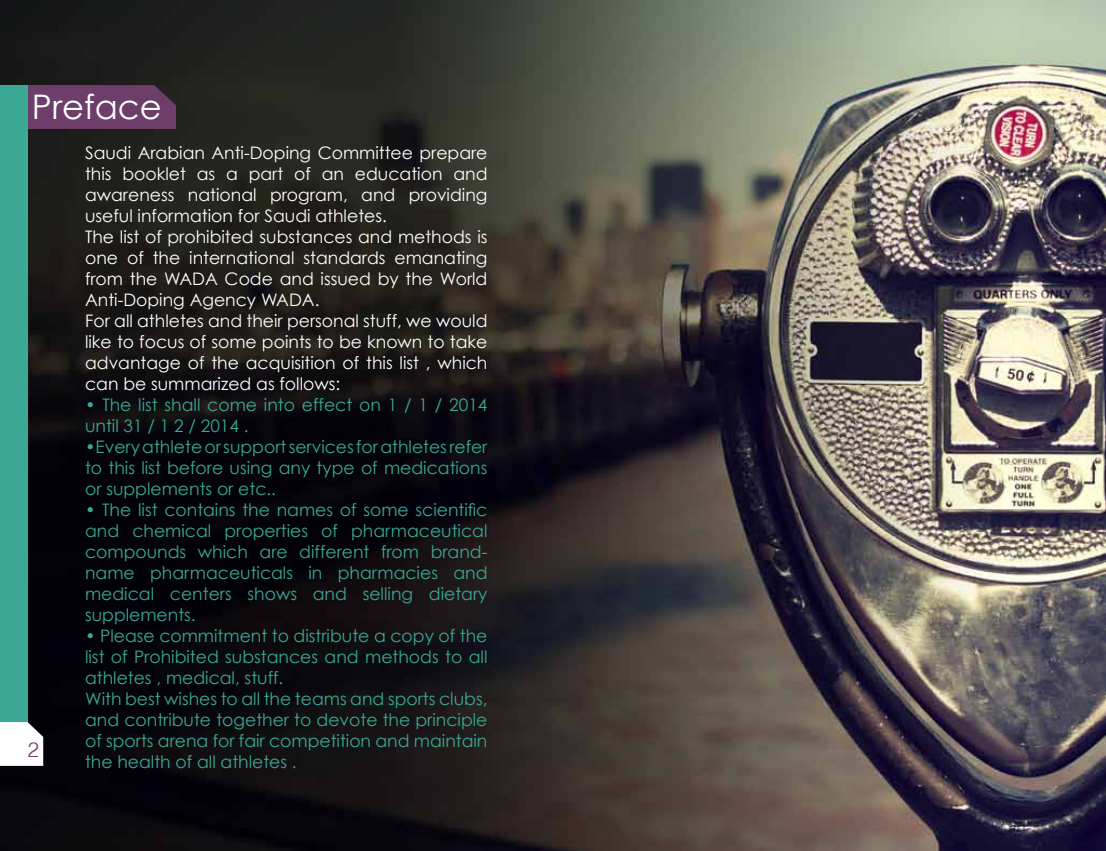
<style>
.page{position:relative;width:1106px;height:851px;background:#fff}
.page>*{position:absolute;margin:0;border:0;box-sizing:border-box;transform-origin:0 0}
.t1{font:33.9px "Century Gothic";color:#fff}
.t2{font:300 20.85px "Helvetica";color:#6c3e69}
.t3{font:17.25px/21px "Century Gothic";color:#3aa995}
.t4{font:17.25px/21px "Century Gothic";color:#fff;text-align:right}
</style>
<div class="page">
<img style="left:0;top:0;width:1106px;height:850px">
<svg style="left:0;top:722px;width:43px;height:43px"></svg>
<div style="left:28px;top:85px;width:148px;height:44px;background:#6c3e69"></div>
<div style="left:0;top:85px;width:28px;height:637px;background:#3ba994"></div>
<h1 class="t1" style="left:32px;top:86px;width:131px">Preface</h1>
<p class="t4" style="left:85px;top:142px;width:404px">Saudi Arabian Anti-Doping Committee prepare and</p>
<p class="t4" style="left:85px;top:163px;width:28px">this</p>
<p class="t4" style="left:294px;top:163px;width:18px">of</p>
<p class="t4" style="left:355px;top:163px;width:89px">education</p>
<p class="t4" style="left:122px;top:163px;width:65px">booklet</p>
<p class="t4" style="left:249px;top:163px;width:36px">part</p>
<p class="t4" style="left:197px;top:163px;width:20px">as</p>
<p class="t4" style="left:226px;top:163px;width:13px">a</p>
<p class="t4" style="left:322px;top:163px;width:24px">an</p>
<p class="t4" style="left:188px;top:184px;width:70px">national</p>
<p class="t4" style="left:409px;top:184px;width:80px">providing</p>
<p class="t4" style="left:361px;top:184px;width:36px">and</p>
<p class="t4" style="left:85px;top:184px;width:91px">awareness</p>
<p class="t4" style="left:85px;top:205px;width:303px">useful information for Saudi athletes.</p>
<p class="t4" style="left:85px;top:226px;width:404px">The list of prohibited substances and methods is</p>
<p class="t4" style="left:394px;top:247px;width:94px">emanating</p>
<p class="t4" style="left:270px;top:184px;width:79px">program,</p>
<p class="t4" style="left:127px;top:247px;width:18px">of</p>
<p class="t4" style="left:189px;top:247px;width:107px">international</p>
<p class="t4" style="left:153px;top:247px;width:29px">the</p>
<p class="t4" style="left:303px;top:247px;width:84px">standards</p>
<p class="t4" style="left:85px;top:247px;width:404px;text-align:left">one<br>from the WADA Code and issued by the World Anti-Doping Agency WADA.<br>For all athletes and their personal stuff, we would like to focus of some points to be known to take advantage of the acquisition of this list , which can be summarized as follows:</p>
<p class="t3" style="left:85px;top:394px;width:404px">• The list shall come into effect on /1/1 2014 until 31 /21/ 2014 .</p>
<p class="t3" style="left:85px;top:436px;width:404px;text-align:justify">•Everyathleteorsupportservicesforathletesrefer to this list before using any type of medications or supplements or etc..</p>
<p class="t3" style="left:85px;top:499px;width:404px;text-align:right">• The list contains the names of some scientific pharmaceutical</p>
<p class="t3" style="left:132px;top:520px;width:80px">chemical</p>
<p class="t3" style="left:224px;top:520px;width:85px">properties</p>
<p class="t3" style="left:321px;top:520px;width:18px">of</p>
<p class="t3" style="left:85px;top:520px;width:36px">and</p>
<p class="t3" style="left:85px;top:541px;width:103px">compounds</p>
<p class="t3" style="left:198px;top:541px;width:51px">which</p>
<p class="t3" style="left:259px;top:541px;width:30px">are</p>
<p class="t3" style="left:299px;top:541px;width:72px">different</p>
<p class="t3" style="left:381px;top:541px;width:40px">from</p>
<p class="t3" style="left:430px;top:541px;width:58px">brand-</p>
<p class="t2" style="left:28px;top:733px;width:13px">2</p>
<p class="t3" style="left:85px;top:562px;width:51px">name</p>
<p class="t3" style="left:150px;top:562px;width:144px">pharmaceuticals</p>
<p class="t3" style="left:308px;top:562px;width:15px">in</p>
<p class="t3" style="left:338px;top:562px;width:102px">pharmacies</p>
<p class="t3" style="left:453px;top:562px;width:36px">and</p>
<p class="t3" style="left:85px;top:583px;width:112px">medical supplements.</p>
<p class="t3" style="left:85px;top:625px;width:404px">• Please commitment to distribute a copy of the list of Prohibited substances and methods to all athletes , medical, stuff.<br>With best wishes to all the teams and sports clubs, and contribute together to devote the principle of sports arena for fair competition and maintain the health of all athletes .</p>
<p class="t3" style="left:363px;top:583px;width:52px">selling</p>
<p class="t3" style="left:429px;top:583px;width:60px">dietary</p>
<p class="t3" style="left:247px;top:583px;width:51px">shows</p>
<p class="t3" style="left:313px;top:583px;width:36px">and</p>
<p class="t3" style="left:170px;top:583px;width:63px">centers</p>
</div>
